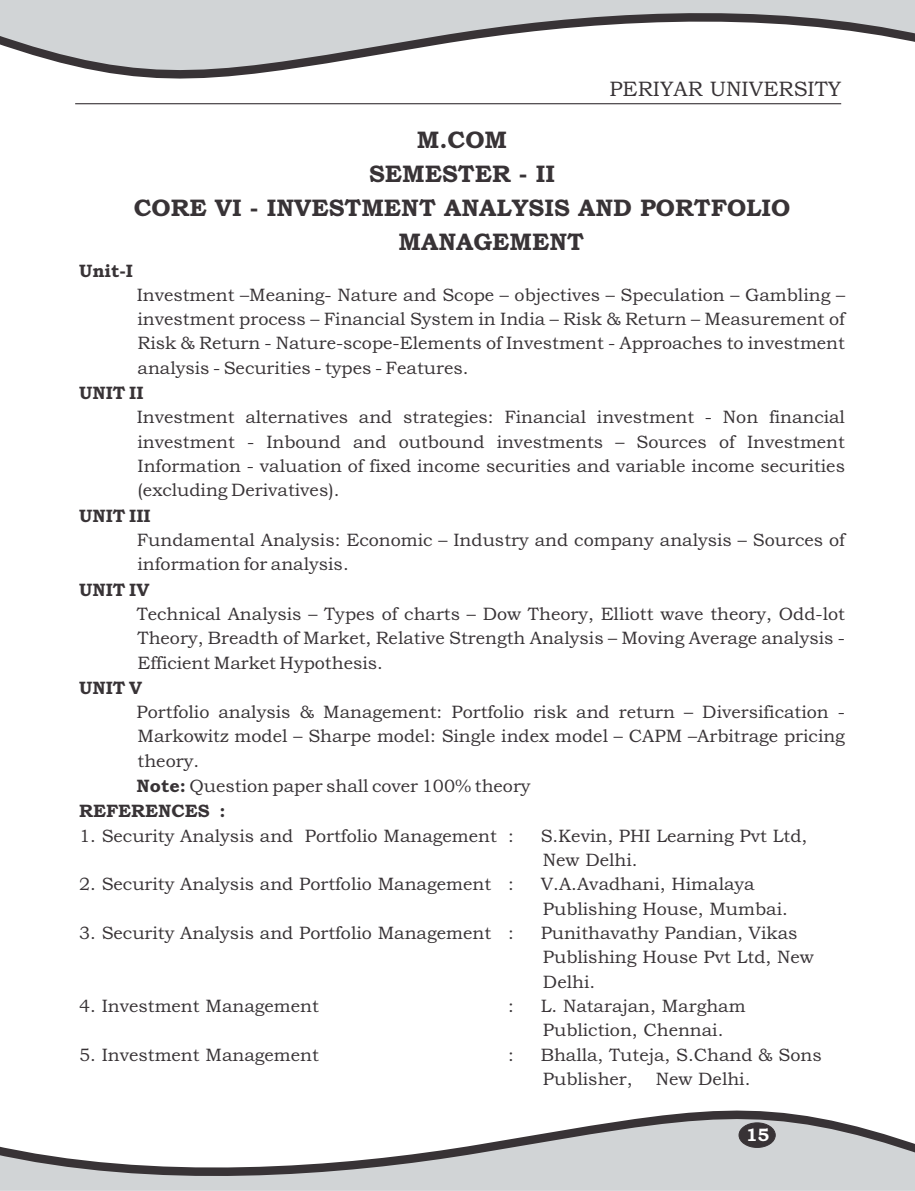
<style>
.page{position:relative;width:915px;height:1191px;background:#fff}
.page>*{position:absolute;margin:0;border:0;box-sizing:border-box;transform-origin:0 0}
.t1{font:700 24px "Bookman Old Style";color:#383336}
.t2{font:21px "Bookman Old Style";color:#383336}
.t3{font:18px/24.3px "Bookman Old Style";color:#383336}
.t4{font:700 18px "Bookman Old Style";color:#383336}
.t5{font:700 18px "Bookman Old Style";color:#fff}
.s1{font-weight:700}
</style>
<div class="page">
<svg style="left:0;top:0;width:914px;height:79px;fill:#d1d4d6"></svg>
<svg style="left:0;top:1110px;width:914px;height:80px;fill:#d1d4d6"></svg>
<hr style="left:75px;top:103px;width:765px;height:1px;background:#383336">
<div style="left:738px;top:1122px;width:37px;height:25px;background:#383336;border:1px solid #383336;border-radius:50%"></div>
<p class="t2" style="left:609px;top:81px;width:233px">PERIYAR UNIVERSITY</p>
<h1 class="t1" style="left:417px;top:131px;width:92px">M.COM</h1>
<h1 class="t1" style="left:369px;top:165px;width:187px">SEMESTER - II</h1>
<h1 class="t1" style="left:134px;top:199px;width:658px">CORE VI - INVESTMENT ANALYSIS AND PORTFOLIO</h1>
<h1 class="t1" style="left:398px;top:232px;width:187px">MANAGEMENT</h1>
<p class="t4" style="left:79px;top:264px;width:55px">Unit-I</p>
<p class="t3" style="left:137px;top:284px;width:709px;text-align:justify">Investment –Meaning- Nature and Scope – objectives – Speculation – Gambling – investment process – Financial System in India – Risk &amp; Return – Measurement of Risk &amp; Return - Nature-scope-Elements of Investment - Approaches to investment analysis - Securities - types - Features.</p>
<p class="t4" style="left:79px;top:386px;width:66px">UNIT II</p>
<p class="t3" style="left:137px;top:407px;width:709px;text-align:justify">Investment alternatives and strategies: Financial investment - Non financial investment - Inbound and outbound investments – Sources of Investment Information - valuation of fixed income securities and variable income securities (excluding Derivatives).</p>
<p class="t4" style="left:79px;top:509px;width:73px">UNIT III</p>
<p class="t3" style="left:137px;top:529px;width:709px">Fundamental Analysis: Economic – Industry and company analysis – Sources of information for analysis.</p>
<p class="t4" style="left:79px;top:582px;width:72px">UNIT IV</p>
<p class="t3" style="left:137px;top:603px;width:709px;text-align:justify">Technical Analysis – Types of charts – Dow Theory, Elliott wave theory, Odd-lot Theory, Breadth of Market, Relative Strength Analysis – Moving Average analysis - Efficient Market Hypothesis.</p>
<p class="t4" style="left:79px;top:681px;width:65px">UNIT V</p>
<p class="t3" style="left:137px;top:701px;width:709px">Portfolio analysis &amp; Management: Portfolio risk and return – Diversification -</p>
<p class="t3" style="left:137px;top:726px;width:708px">Markowitz model – Sharpe model: Single index model – CAPM –Arbitrage pricing</p>
<p class="t3" style="left:137px;top:750px;width:63px">theory.</p>
<p class="t3" style="left:137px;top:775px;width:395px"><span class="s1">Note:</span> Question paper shall cover 100% theory</p>
<p class="t4" style="left:79px;top:804px;width:148px">REFERENCES :</p>
<p class="t3" style="left:79px;top:825px;width:436px">1. Security Analysis and Portfolio Management :</p>
<p class="t3" style="left:540px;top:825px;width:268px">S.Kevin, PHI Learning Pvt Ltd,<br>New Delhi.</p>
<p class="t3" style="left:79px;top:873px;width:436px">2. Security Analysis and Portfolio Management :</p>
<p class="t3" style="left:540px;top:873px;width:249px">V.A.Avadhani, Himalaya<br>Publishing House, Mumbai.</p>
<p class="t3" style="left:79px;top:922px;width:436px">3. Security Analysis and Portfolio Management :</p>
<p class="t3" style="left:540px;top:922px;width:274px">Punithavathy Pandian, Vikas<br>Publishing House Pvt Ltd, New<br>Delhi.</p>
<p class="t3" style="left:79px;top:995px;width:241px">4. Investment Management</p>
<p class="t3" style="left:508px;top:995px;width:7px">:</p>
<p class="t3" style="left:540px;top:995px;width:206px">L. Natarajan, Margham<br>Publiction, Chennai.</p>
<p class="t3" style="left:79px;top:1044px;width:241px">5. Investment Management</p>
<p class="t3" style="left:508px;top:1044px;width:7px">:</p>
<p class="t3" style="left:540px;top:1044px;width:282px">Bhalla, Tuteja, S.Chand &amp; Sons<br>Publisher,</p>
<p class="t3" style="left:655px;top:1068px;width:96px">New Delhi.</p>
<p class="t5" style="left:745px;top:1128px;width:25px">15</p>
</div>
